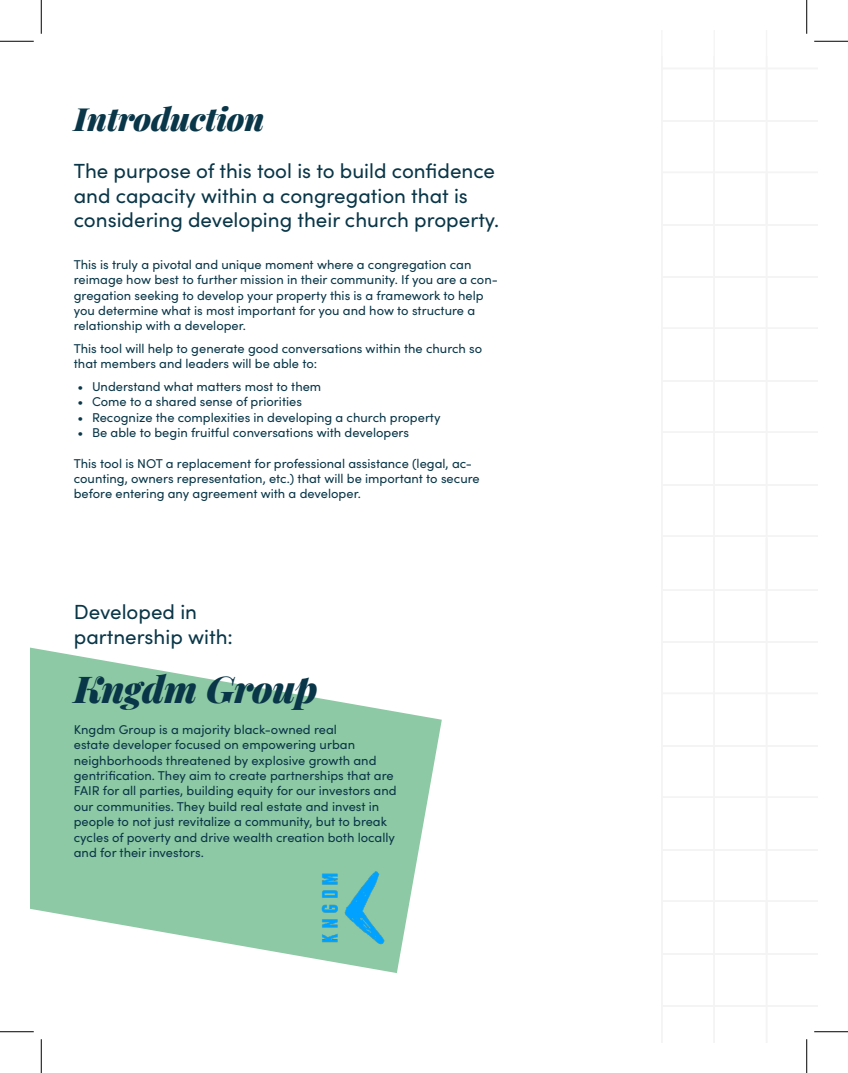
<style>
.page{position:relative;width:848px;height:1073px;background:#fff}
.page>*{position:absolute;margin:0;border:0;box-sizing:border-box;transform-origin:0 0}
.t1{font:italic 900 37.12px "Playfair Display";letter-spacing:-.01em;color:#093648}
.t2{font:italic 900 32px "Playfair Display";letter-spacing:-.01em;color:#093648}
.t3{font:20.5px/24.5px "Sofia Pro";color:#093648}
.t4{font:12.75px/15.4px "Sofia Pro";color:#093648}
</style>
<div class="page">
<hr style="left:661px;top:56px;width:157px;height:1px;background:#f5f4f4">
<hr style="left:661px;top:1005px;width:157px;height:1px;background:#f5f4f4">
<hr style="left:661px;top:1072px;width:157px;height:1px;background:#f5f4f4">
<hr style="left:661px;top:1056px;width:157px;height:1px;background:#f5f4f4">
<hr style="left:661px;top:953px;width:157px;height:1px;background:#f5f4f4">
<hr style="left:765px;top:902px;width:2px;height:140px;background:#f5f4f4">
<hr style="left:818px;top:902px;width:1px;height:140px;background:#f5f4f4">
<hr style="left:713px;top:902px;width:1px;height:140px;background:#f5f4f4">
<hr style="left:847px;top:902px;width:1px;height:140px;background:#f5f4f4">
<hr style="left:661px;top:902px;width:1px;height:140px;background:#f5f4f4">
<hr style="left:661px;top:745px;width:157px;height:1px;background:#f5f4f4">
<hr style="left:661px;top:849px;width:157px;height:1px;background:#f5f4f4">
<hr style="left:661px;top:641px;width:157px;height:1px;background:#f5f4f4">
<hr style="left:661px;top:796px;width:157px;height:2px;background:#f5f4f4">
<hr style="left:661px;top:900px;width:157px;height:1px;background:#f5f4f4">
<hr style="left:661px;top:692px;width:157px;height:2px;background:#f5f4f4">
<hr style="left:661px;top:589px;width:157px;height:2px;background:#f5f4f4">
<hr style="left:765px;top:538px;width:2px;height:415px;background:#f5f4f4">
<hr style="left:818px;top:538px;width:1px;height:415px;background:#f5f4f4">
<hr style="left:713px;top:538px;width:1px;height:415px;background:#f5f4f4">
<hr style="left:847px;top:538px;width:1px;height:415px;background:#f5f4f4">
<hr style="left:661px;top:538px;width:1px;height:415px;background:#f5f4f4">
<hr style="left:661px;top:380px;width:157px;height:1px;background:#f5f4f4">
<hr style="left:661px;top:484px;width:157px;height:1px;background:#f5f4f4">
<hr style="left:661px;top:276px;width:157px;height:2px;background:#f5f4f4">
<hr style="left:661px;top:431px;width:157px;height:2px;background:#f5f4f4">
<hr style="left:661px;top:535px;width:157px;height:2px;background:#f5f4f4">
<hr style="left:661px;top:328px;width:157px;height:1px;background:#f5f4f4">
<hr style="left:661px;top:224px;width:157px;height:2px;background:#f5f4f4">
<hr style="left:765px;top:173px;width:2px;height:416px;background:#f5f4f4">
<hr style="left:818px;top:173px;width:1px;height:416px;background:#f5f4f4">
<hr style="left:713px;top:173px;width:1px;height:416px;background:#f5f4f4">
<hr style="left:847px;top:173px;width:1px;height:416px;background:#f5f4f4">
<hr style="left:661px;top:173px;width:1px;height:416px;background:#f5f4f4">
<hr style="left:661px;top:120px;width:157px;height:2px;background:#f5f4f4">
<hr style="left:661px;top:68px;width:157px;height:1px;background:#f5f4f4">
<hr style="left:661px;top:172px;width:157px;height:1px;background:#f5f4f4">
<hr style="left:661px;top:30px;width:157px;height:1px;background:#f5f4f4">
<hr style="left:765px;top:30px;width:2px;height:195px;background:#f5f4f4">
<hr style="left:818px;top:30px;width:1px;height:195px;background:#f5f4f4">
<hr style="left:713px;top:30px;width:1px;height:195px;background:#f5f4f4">
<hr style="left:847px;top:30px;width:1px;height:195px;background:#f5f4f4">
<hr style="left:661px;top:30px;width:1px;height:195px;background:#f5f4f4">
<svg style="left:30px;top:647px;width:412px;height:326px;fill:#8dc9a4"></svg>
<img style="left:309px;top:864px;width:105px;height:93px">
<hr style="left:814px;top:40px;width:34px;height:2px;background:#fff">
<hr style="left:814px;top:1030px;width:34px;height:2px;background:#fff">
<hr style="left:805px;top:0;width:2px;height:34px;background:#fff">
<hr style="left:805px;top:1039px;width:2px;height:33px;background:#fff">
<hr style="left:0;top:41px;width:34px;height:1px;background:#000">
<hr style="left:814px;top:41px;width:34px;height:1px;background:#000">
<hr style="left:0;top:1031px;width:34px;height:1px;background:#000">
<hr style="left:814px;top:1031px;width:34px;height:1px;background:#000">
<hr style="left:41px;top:0;width:1px;height:34px;background:#000">
<hr style="left:41px;top:1039px;width:1px;height:33px;background:#000">
<hr style="left:806px;top:0;width:1px;height:34px;background:#000">
<hr style="left:806px;top:1039px;width:1px;height:33px;background:#000">
<h2 class="t2" style="left:74px;top:93px;width:192px">Introduction</h2>
<h3 class="t3" style="left:74px;top:158px;width:427px">The purpose of this tool is to build confidence and capacity within a congregation that is considering developing their church property.</h3>
<p class="t4" style="left:74px;top:256px;width:425px">This is truly a pivotal and unique moment where a congregation can reimage how best to further mission in their community. If you are a con&shy;gregation seeking to develop your property this is a framework to help you determine what is most important for you and how to structure a relationship with a developer.</p>
<p class="t4" style="left:74px;top:340px;width:410px">This tool will help to generate good conversations within the church so that members and leaders will be able to:</p>
<p class="t4" style="left:77px;top:378px;width:245px">• Understand what matters most to them</p>
<p class="t4" style="left:77px;top:393px;width:226px">• Come to a shared sense of priorities</p>
<p class="t4" style="left:77px;top:408px;width:364px">• Recognize the complexities in developing a church property</p>
<p class="t4" style="left:77px;top:424px;width:333px">• Be able to begin fruitful conversations with developers</p>
<p class="t4" style="left:74px;top:455px;width:407px">This tool is NOT a replacement for professional assistance (legal, ac&shy;counting, owners representation, etc.) that will be important to secure before entering any agreement with a developer.</p>
<h3 class="t3" style="left:74px;top:599px;width:161px">Developed in partnership with:</h3>
<h1 class="t1" style="left:74px;top:658px;width:245px">Kngdm Group</h1>
<p class="t4" style="left:74px;top:721px;width:324px">Kngdm Group is a majority black-owned real<br>estate developer focused on empowering urban neighborhoods threatened by explosive growth and gentrification. They aim to create partnerships that are FAIR for all parties, building equity for our investors and our communities. They build real estate and invest in people to not just revitalize a community, but to break cycles of poverty and drive wealth creation both locally and for their investors.</p>
</div>
